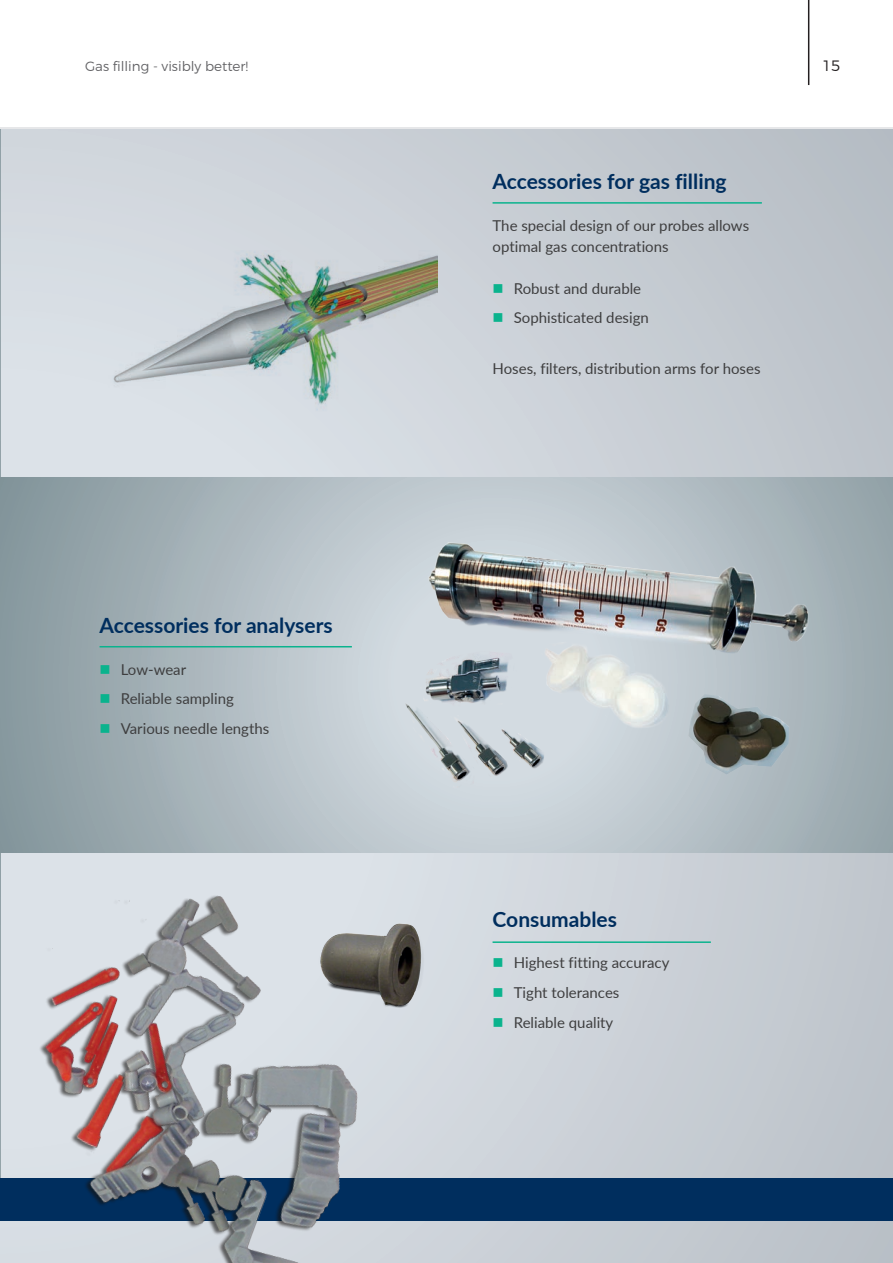
<style>
.page{position:relative;width:893px;height:1263px;background:#fff}
.page>*{position:absolute;margin:0;border:0;box-sizing:border-box;transform-origin:0 0}
.t1{font:700 21px "Lato";color:#002e5e}
.t2{font:15px/29.5px "Lato";color:#3e3e3f}
.t3{font:300 15px "Montserrat";color:#231f20}
.t4{font:300 13.5px "Montserrat";color:#636366}
</style>
<div class="page">
<div style="left:0;top:129px;width:893px;height:1134px;background:linear-gradient(to right,#dbe0e7,#bfc5cc)"></div>
<hr style="left:0;top:129px;width:1px;height:348px;background:#95a4aa">
<svg style="left:0;top:477px;width:893px;height:375px;background:#abb7bd"></svg>
<div style="left:0;top:1178px;width:893px;height:42px;background:#002e5e"></div>
<img style="left:85px;top:251px;width:353px;height:168px">
<img style="left:401px;top:537px;width:408px;height:251px">
<img style="left:0;top:836px;width:461px;height:427px">
<hr style="left:493px;top:202px;width:269px;height:2px;background:#0ab38d">
<hr style="left:100px;top:646px;width:252px;height:1px;background:#0ab38d">
<hr style="left:493px;top:941px;width:218px;height:2px;background:#0ab38d">
<hr style="left:808px;top:0;width:1px;height:85px;background:#231f20">
<svg style="left:494px;top:284px;width:8px;height:9px"></svg>
<svg style="left:494px;top:313px;width:8px;height:9px"></svg>
<svg style="left:101px;top:665px;width:8px;height:9px"></svg>
<svg style="left:101px;top:694px;width:8px;height:9px"></svg>
<svg style="left:101px;top:724px;width:8px;height:9px"></svg>
<svg style="left:494px;top:958px;width:8px;height:9px"></svg>
<svg style="left:494px;top:988px;width:8px;height:9px"></svg>
<svg style="left:494px;top:1017px;width:8px;height:9px"></svg>
<p class="t4" style="left:85px;top:58px;width:165px">Gas filling - visibly better!</p>
<p class="t3" style="left:822px;top:56px;width:20px">15</p>
<h1 class="t1" style="left:493px;top:166px;width:236px">Accessories for gas filling</h1>
<h1 class="t1" style="left:100px;top:610px;width:235px">Accessories for analysers</h1>
<p class="t2" style="left:121px;top:654px;width:150px">Low-wear<br>Reliable sampling<br>Various needle lengths</p>
<p class="t2" style="left:493px;top:214px;width:258px;line-height:21px">The special design of our probes allows optimal gas concentrations</p>
<p class="t2" style="left:514px;top:273px;width:137px">Robust and durable<br>Sophisticated design</p>
<p class="t2" style="left:493px;top:353px;width:269px">Hoses, filters, distribution arms for hoses</p>
<h1 class="t1" style="left:493px;top:904px;width:126px">Consumables</h1>
<p class="t2" style="left:514px;top:947px;width:157px">Highest fitting accuracy<br>Tight tolerances<br>Reliable quality</p>
</div>
